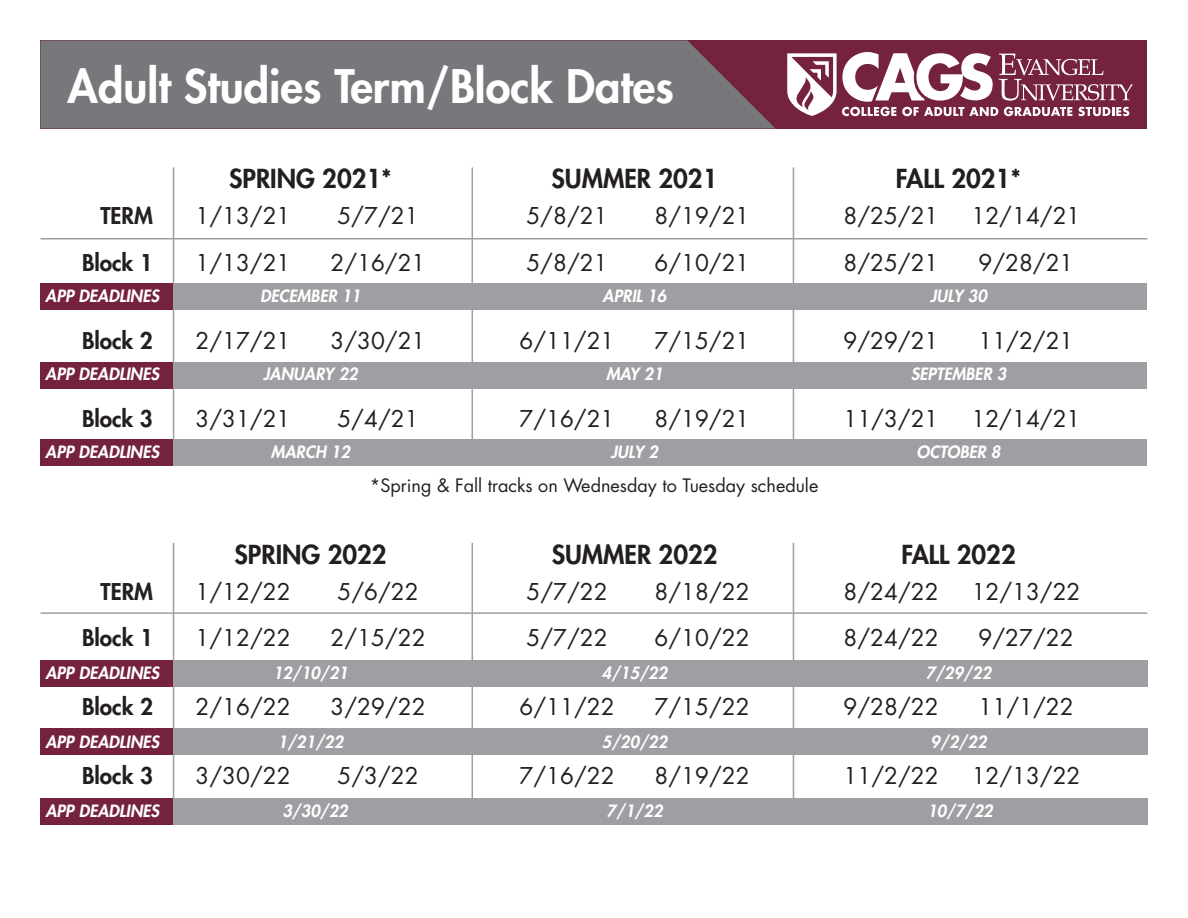
<style>
.page{position:relative;width:1188px;height:918px;background:#fff}
.page>*{position:absolute;margin:0;border:0;box-sizing:border-box;transform-origin:0 0}
.t1{font:800 45px "Futura Std";color:#fff}
.t2{font:800 25.5px "Futura Std";color:#231f20}
.t3{font:22.5px "Futura Std";color:#231f20}
.t4{font:800 22.5px "Futura Std";color:#231f20}
.t5{font:18px "Futura Std";color:#231f20}
.t6{font:italic 800 16.5px "Futura Std";color:#fff}
</style>
<div class="page">
<div style="left:40px;top:362px;width:1107px;height:27px;background:#9d9fa2"></div>
<div style="left:40px;top:439px;width:1107px;height:27px;background:#9d9fa2"></div>
<div style="left:40px;top:284px;width:1107px;height:26px;background:#9d9fa2"></div>
<hr style="left:40px;top:238px;width:1107px;height:1px;background:#9d9fa2">
<hr style="left:173px;top:167px;width:1px;height:291px;background:#9d9fa2">
<hr style="left:472px;top:167px;width:1px;height:291px;background:#9d9fa2">
<hr style="left:793px;top:167px;width:1px;height:291px;background:#9d9fa2">
<div style="left:41px;top:728px;width:1107px;height:27px;background:#9d9fa2"></div>
<div style="left:41px;top:798px;width:1107px;height:27px;background:#9d9fa2"></div>
<div style="left:41px;top:660px;width:1107px;height:27px;background:#9d9fa2"></div>
<hr style="left:40px;top:612px;width:1107px;height:2px;background:#9d9fa2">
<hr style="left:173px;top:543px;width:1px;height:272px;background:#9d9fa2">
<hr style="left:472px;top:543px;width:1px;height:272px;background:#9d9fa2">
<hr style="left:793px;top:543px;width:1px;height:272px;background:#9d9fa2">
<div style="left:40px;top:40px;width:1108px;height:89px;background:#75223d"></div>
<svg style="left:40px;top:40px;width:735px;height:89px;background:#757276"></svg>
<svg style="left:787px;top:52px;width:346px;height:64px"></svg>
<div style="left:40px;top:284px;width:133px;height:26px;background:#75223d"></div>
<div style="left:40px;top:362px;width:133px;height:27px;background:#75223d"></div>
<div style="left:40px;top:439px;width:133px;height:27px;background:#75223d"></div>
<div style="left:41px;top:660px;width:132px;height:27px;background:#75223d"></div>
<div style="left:41px;top:728px;width:132px;height:27px;background:#75223d"></div>
<div style="left:41px;top:798px;width:132px;height:27px;background:#75223d"></div>
<h1 class="t1" style="left:68px;top:58px;width:608px">Adult Studies Term/Block Dates</h1>
<p class="t2" style="left:229px;top:163px;width:164px">SPRING 2021*</p>
<p class="t2" style="left:552px;top:163px;width:167px">SUMMER 2021</p>
<p class="t2" style="left:896px;top:163px;width:126px">FALL 2021*</p>
<p class="t4" style="left:101px;top:202px;width:54px">TERM</p>
<p class="t3" style="left:196px;top:202px;width:96px">1/13/21</p>
<p class="t3" style="left:337px;top:202px;width:83px">5/7/21</p>
<p class="t3" style="left:526px;top:202px;width:83px">5/8/21</p>
<p class="t3" style="left:655px;top:202px;width:96px">8/19/21</p>
<p class="t3" style="left:844px;top:202px;width:96px">8/25/21</p>
<p class="t3" style="left:972px;top:202px;width:110px">12/14/21</p>
<p class="t4" style="left:82px;top:248px;width:72px">Block 1</p>
<p class="t3" style="left:196px;top:248px;width:96px">1/13/21</p>
<p class="t3" style="left:331px;top:248px;width:96px">2/16/21</p>
<p class="t3" style="left:526px;top:248px;width:83px">5/8/21</p>
<p class="t3" style="left:655px;top:248px;width:96px">6/10/21</p>
<p class="t3" style="left:844px;top:248px;width:96px">8/25/21</p>
<p class="t3" style="left:979px;top:248px;width:96px">9/28/21</p>
<p class="t6" style="left:45px;top:286px;width:115px">APP DEADLINES</p>
<p class="t6" style="left:260px;top:286px;width:102px">DECEMBER 11</p>
<p class="t6" style="left:603px;top:286px;width:65px">APRIL 16</p>
<p class="t6" style="left:930px;top:286px;width:58px">JULY 30</p>
<p class="t4" style="left:82px;top:326px;width:72px">Block 2</p>
<p class="t3" style="left:196px;top:326px;width:96px">2/17/21</p>
<p class="t3" style="left:331px;top:326px;width:96px">3/30/21</p>
<p class="t3" style="left:520px;top:326px;width:96px">6/11/21</p>
<p class="t3" style="left:655px;top:326px;width:96px">7/15/21</p>
<p class="t3" style="left:844px;top:326px;width:96px">9/29/21</p>
<p class="t3" style="left:979px;top:326px;width:96px">11/2/21</p>
<p class="t6" style="left:45px;top:364px;width:115px">APP DEADLINES</p>
<p class="t6" style="left:263px;top:364px;width:96px">JANUARY 22</p>
<p class="t6" style="left:606px;top:364px;width:58px">MAY 21</p>
<p class="t6" style="left:911px;top:364px;width:97px">SEPTEMBER 3</p>
<p class="t4" style="left:82px;top:404px;width:72px">Block 3</p>
<p class="t3" style="left:196px;top:404px;width:96px">3/31/21</p>
<p class="t3" style="left:337px;top:404px;width:83px">5/4/21</p>
<p class="t3" style="left:520px;top:404px;width:96px">7/16/21</p>
<p class="t3" style="left:655px;top:404px;width:96px">8/19/21</p>
<p class="t3" style="left:844px;top:404px;width:96px">11/3/21</p>
<p class="t3" style="left:972px;top:404px;width:110px">12/14/21</p>
<p class="t6" style="left:45px;top:442px;width:115px">APP DEADLINES</p>
<p class="t6" style="left:271px;top:442px;width:81px">MARCH 12</p>
<p class="t6" style="left:611px;top:442px;width:49px">JULY 2</p>
<p class="t6" style="left:917px;top:442px;width:85px">OCTOBER 8</p>
<p class="t5" style="left:370px;top:474px;width:450px">*Spring &amp; Fall tracks on Wednesday to Tuesday schedule</p>
<p class="t2" style="left:235px;top:538px;width:154px">SPRING 2022</p>
<p class="t2" style="left:552px;top:538px;width:167px">SUMMER 2022</p>
<p class="t2" style="left:901px;top:538px;width:116px">FALL 2022</p>
<p class="t4" style="left:101px;top:577px;width:54px">TERM</p>
<p class="t3" style="left:196px;top:577px;width:96px">1/12/22</p>
<p class="t3" style="left:338px;top:577px;width:83px">5/6/22</p>
<p class="t3" style="left:527px;top:577px;width:83px">5/7/22</p>
<p class="t3" style="left:655px;top:577px;width:96px">8/18/22</p>
<p class="t3" style="left:844px;top:577px;width:96px">8/24/22</p>
<p class="t3" style="left:972px;top:577px;width:110px">12/13/22</p>
<p class="t4" style="left:82px;top:624px;width:72px">Block 1</p>
<p class="t3" style="left:196px;top:624px;width:96px">1/12/22</p>
<p class="t3" style="left:331px;top:624px;width:96px">2/15/22</p>
<p class="t3" style="left:527px;top:624px;width:83px">5/7/22</p>
<p class="t3" style="left:655px;top:624px;width:96px">6/10/22</p>
<p class="t3" style="left:844px;top:624px;width:96px">8/24/22</p>
<p class="t3" style="left:979px;top:624px;width:96px">9/27/22</p>
<p class="t6" style="left:45px;top:663px;width:115px">APP DEADLINES</p>
<p class="t6" style="left:273px;top:663px;width:77px">12/10/21</p>
<p class="t6" style="left:602px;top:663px;width:67px">4/15/22</p>
<p class="t6" style="left:926px;top:663px;width:67px">7/29/22</p>
<p class="t4" style="left:82px;top:693px;width:72px">Block 2</p>
<p class="t3" style="left:196px;top:693px;width:96px">2/16/22</p>
<p class="t3" style="left:331px;top:693px;width:96px">3/29/22</p>
<p class="t3" style="left:520px;top:693px;width:96px">6/11/22</p>
<p class="t3" style="left:655px;top:693px;width:96px">7/15/22</p>
<p class="t3" style="left:844px;top:693px;width:96px">9/28/22</p>
<p class="t3" style="left:979px;top:693px;width:96px">11/1/22</p>
<p class="t6" style="left:45px;top:732px;width:115px">APP DEADLINES</p>
<p class="t6" style="left:278px;top:732px;width:67px">1/21/22</p>
<p class="t6" style="left:602px;top:732px;width:67px">5/20/22</p>
<p class="t6" style="left:931px;top:732px;width:57px">9/2/22</p>
<p class="t4" style="left:82px;top:762px;width:72px">Block 3</p>
<p class="t3" style="left:196px;top:762px;width:96px">3/30/22</p>
<p class="t3" style="left:338px;top:762px;width:83px">5/3/22</p>
<p class="t3" style="left:520px;top:762px;width:96px">7/16/22</p>
<p class="t3" style="left:655px;top:762px;width:96px">8/19/22</p>
<p class="t3" style="left:844px;top:762px;width:96px">11/2/22</p>
<p class="t3" style="left:972px;top:762px;width:110px">12/13/22</p>
<p class="t6" style="left:45px;top:801px;width:115px">APP DEADLINES</p>
<p class="t6" style="left:282px;top:801px;width:67px">3/30/22</p>
<p class="t6" style="left:607px;top:801px;width:57px">7/1/22</p>
<p class="t6" style="left:927px;top:801px;width:67px">10/7/22</p>
</div>
